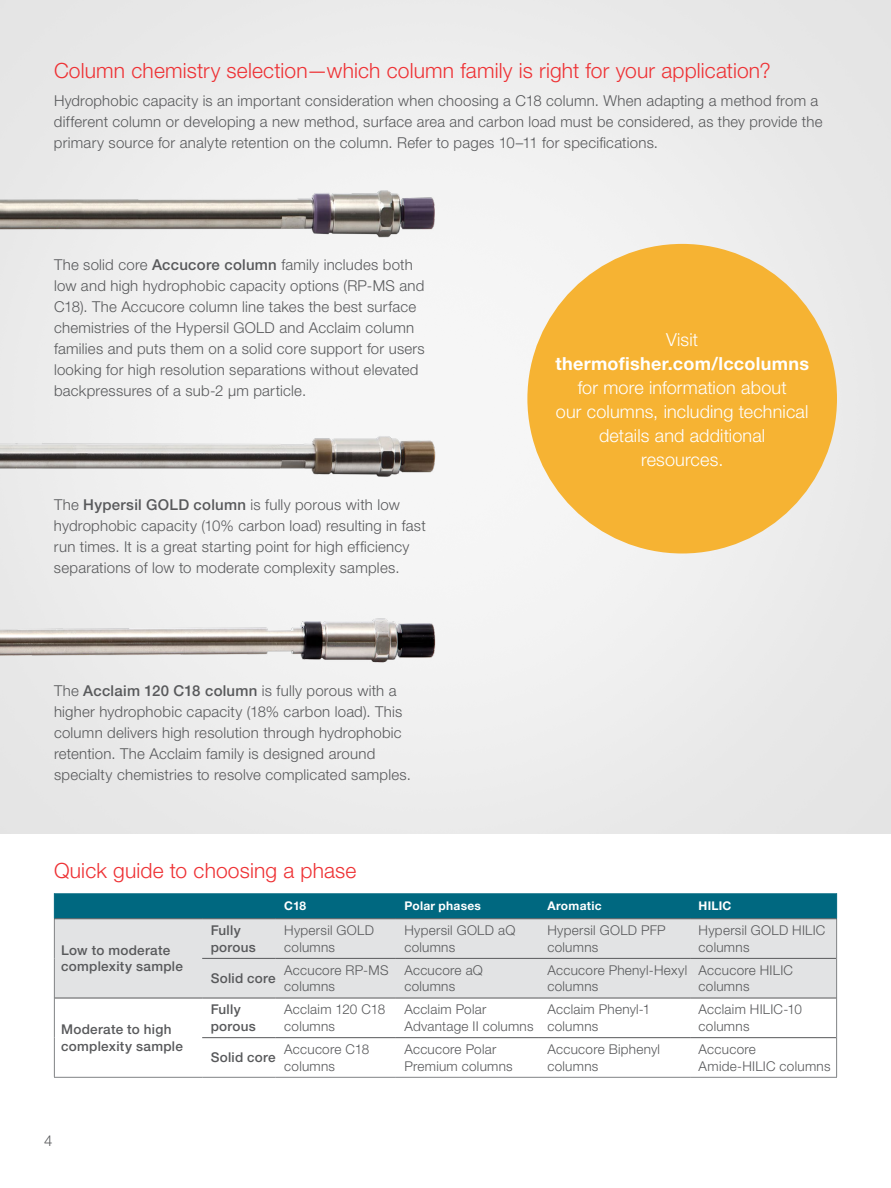
<style>
.page{position:relative;width:891px;height:1188px;background:#fff}
.page>*{position:absolute;margin:0;border:0;box-sizing:border-box;transform-origin:0 0}
.t1{font:300 21px "Helvetica Neue LT Std";letter-spacing:.005em;color:#ee3134}
.t2{font:300 18px/24px "Helvetica Neue LT Std";letter-spacing:.01em;color:#fff;text-align:center}
.t3{font:700 18px "Helvetica Neue LT Std";letter-spacing:.015em;color:#fff}
.t4{font:300 15px/21px "Helvetica Neue LT Std";letter-spacing:.015em;color:#58595b}
.t5{font:300 13.5px/16.5px "Helvetica Neue LT Std";letter-spacing:.02em;color:#58595b}
.t6{font:500 13.5px/16.5px "Helvetica Neue LT Std";letter-spacing:.02em;color:#58595b}
.t7{font:700 12px "Helvetica Neue LT Std";letter-spacing:.02em;color:#fff}
.s1{font-weight:500}
</style>
<div class="page">
<div style="left:0;top:0;width:891px;height:833px;background:#ededed"></div>
<div style="left:55px;top:919px;width:781px;height:79px;background:#e2e3e4"></div>
<svg style="left:55px;top:1038px;width:781px;height:39px"></svg>
<hr style="left:54px;top:919px;width:1px;height:39px;background:#808285">
<hr style="left:836px;top:919px;width:1px;height:39px;background:#808285">
<hr style="left:54px;top:958px;width:1px;height:40px;background:#808285">
<hr style="left:836px;top:958px;width:1px;height:40px;background:#808285">
<hr style="left:54px;top:998px;width:1px;height:40px;background:#808285">
<hr style="left:836px;top:998px;width:1px;height:40px;background:#808285">
<hr style="left:54px;top:1038px;width:1px;height:39px;background:#808285">
<hr style="left:836px;top:1038px;width:1px;height:39px;background:#808285">
<hr style="left:54px;top:1077px;width:148px;height:1px;background:#808285">
<hr style="left:202px;top:1077px;width:74px;height:1px;background:#808285">
<hr style="left:276px;top:1077px;width:120px;height:1px;background:#808285">
<hr style="left:396px;top:1077px;width:143px;height:1px;background:#808285">
<hr style="left:539px;top:1077px;width:151px;height:1px;background:#808285">
<hr style="left:690px;top:1077px;width:147px;height:1px;background:#808285">
<hr style="left:202px;top:958px;width:74px;height:1px;background:#58595b">
<hr style="left:276px;top:958px;width:120px;height:1px;background:#58595b">
<hr style="left:396px;top:958px;width:143px;height:1px;background:#58595b">
<hr style="left:539px;top:958px;width:151px;height:1px;background:#58595b">
<hr style="left:690px;top:958px;width:146px;height:1px;background:#58595b">
<hr style="left:55px;top:998px;width:147px;height:1px;background:#58595b">
<hr style="left:202px;top:998px;width:74px;height:1px;background:#58595b">
<hr style="left:276px;top:998px;width:120px;height:1px;background:#58595b">
<hr style="left:396px;top:998px;width:143px;height:1px;background:#58595b">
<hr style="left:539px;top:998px;width:151px;height:1px;background:#58595b">
<hr style="left:690px;top:998px;width:146px;height:1px;background:#58595b">
<hr style="left:202px;top:1037px;width:74px;height:1px;background:#58595b">
<hr style="left:276px;top:1037px;width:120px;height:1px;background:#58595b">
<hr style="left:396px;top:1037px;width:143px;height:1px;background:#58595b">
<hr style="left:539px;top:1037px;width:151px;height:1px;background:#58595b">
<hr style="left:690px;top:1037px;width:146px;height:1px;background:#58595b">
<svg style="left:54px;top:893px;width:783px;height:26px;background:#056980"></svg>
<img style="left:0;top:428px;width:486px;height:60px">
<img style="left:0;top:607px;width:464px;height:61px">
<img style="left:0;top:189px;width:486px;height:60px">
<div style="left:527px;top:244px;width:310px;height:310px;background:#f6b333;border-radius:50%"></div>
<h1 class="t1" style="left:54px;top:58px;width:718px">Column chemistry selection—which column family is right for your application?</h1>
<p class="t4" style="left:54px;top:90px;width:770px">Hydrophobic capacity is an important consideration when choosing a C18 column. When adapting a method from a different column or developing a new method, surface area and carbon load must be considered, as they provide the primary source for analyte retention on the column. Refer to pages 10–11 for specifications.</p>
<p class="t4" style="left:54px;top:254px;width:372px">The solid core <span class="s1">Accucore column</span> family includes both low and high hydrophobic capacity options (RP-MS and C18). The Accucore column line takes the best surface chemistries of the Hypersil GOLD and Acclaim column families and puts them on a solid core support for users looking for high resolution separations without elevated backpressures of a sub-2 µm particle.</p>
<p class="t4" style="left:54px;top:494px;width:373px">The <span class="s1">Hypersil GOLD column</span> is fully porous with low hydrophobic capacity (10% carbon load) resulting in fast run times. It is a great starting point for high efficiency separations of low to moderate complexity samples.</p>
<p class="t4" style="left:54px;top:680px;width:358px">The <span class="s1">Acclaim 120 C18 column</span> is fully porous with a higher hydrophobic capacity (18% carbon load). This column delivers high resolution through hydrophobic retention. The Acclaim family is designed around specialty chemistries to resolve complicated samples.</p>
<h1 class="t1" style="left:54px;top:858px;width:304px">Quick guide to choosing a phase</h1>
<p class="t2" style="left:666px;top:327px;width:34px">Visit</p>
<p class="t3" style="left:555px;top:352px;width:255px">thermofisher.com/lccolumns</p>
<p class="t2" style="left:556px;top:375px;width:254px">for more information about<br>our columns, including technical details and additional resources.</p>
<p class="t6" style="left:61px;top:942px;width:123px">Low to moderate complexity sample</p>
<p class="t6" style="left:61px;top:1021px;width:123px">Moderate to high complexity sample</p>
<p class="t4" style="left:44px;top:1130px;width:10px">4</p>
<p class="t7" style="left:284px;top:898px;width:24px">C18</p>
<p class="t7" style="left:404px;top:898px;width:78px">Polar phases</p>
<p class="t7" style="left:547px;top:898px;width:56px">Aromatic</p>
<p class="t7" style="left:699px;top:898px;width:34px">HILIC</p>
<p class="t6" style="left:211px;top:922px;width:47px">Fully porous</p>
<p class="t5" style="left:284px;top:922px;width:91px">Hypersil GOLD columns</p>
<p class="t5" style="left:404px;top:922px;width:112px">Hypersil GOLD aQ columns</p>
<p class="t5" style="left:547px;top:922px;width:120px">Hypersil GOLD PFP columns</p>
<p class="t5" style="left:699px;top:922px;width:128px">Hypersil GOLD HILIC columns</p>
<p class="t6" style="left:211px;top:970px;width:67px">Solid core</p>
<p class="t5" style="left:284px;top:961px;width:106px">Accucore RP-MS columns</p>
<p class="t5" style="left:404px;top:961px;width:80px">Accucore aQ columns</p>
<p class="t5" style="left:547px;top:961px;width:141px">Accucore Phenyl-Hexyl columns</p>
<p class="t5" style="left:699px;top:961px;width:96px">Accucore HILIC columns</p>
<p class="t6" style="left:211px;top:1001px;width:47px">Fully porous</p>
<p class="t5" style="left:284px;top:1001px;width:102px">Acclaim 120 C18 columns</p>
<p class="t5" style="left:404px;top:1001px;width:131px">Acclaim Polar<br>Advantage II columns</p>
<p class="t5" style="left:547px;top:1001px;width:104px">Acclaim Phenyl-1 columns</p>
<p class="t5" style="left:699px;top:1001px;width:105px">Acclaim HILIC-10 columns</p>
<p class="t6" style="left:211px;top:1049px;width:67px">Solid core</p>
<p class="t5" style="left:284px;top:1041px;width:86px">Accucore C18 columns</p>
<p class="t5" style="left:404px;top:1041px;width:110px">Accucore Polar<br>Premium columns</p>
<p class="t5" style="left:547px;top:1041px;width:114px">Accucore Biphenyl columns</p>
<p class="t5" style="left:699px;top:1041px;width:133px">Accucore<br>Amide-HILIC columns</p>
</div>
